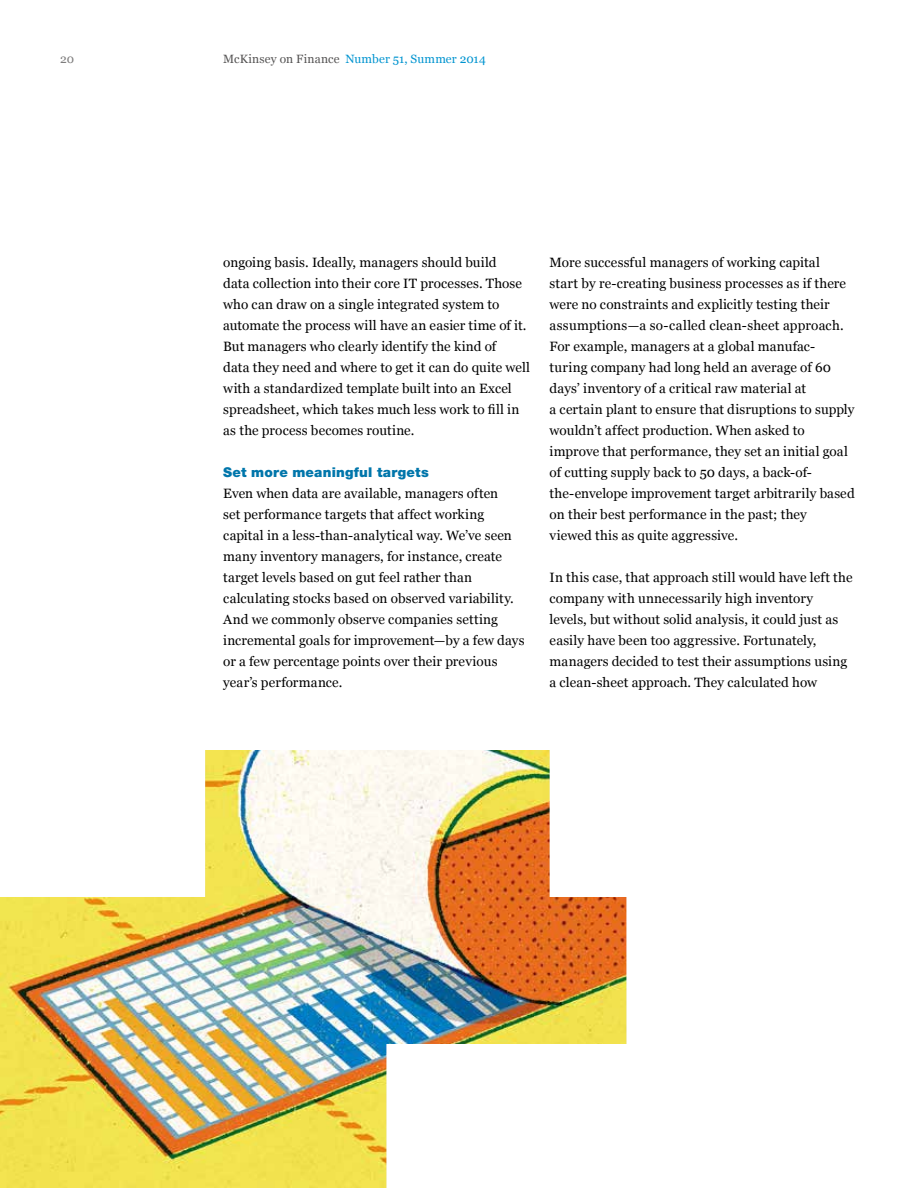
<style>
.page{position:relative;width:918px;height:1188px;background:#fff}
.page>*{position:absolute;margin:0;border:0;box-sizing:border-box;transform-origin:0 0}
.t1{font:13.5px/21px "Georgia";letter-spacing:.01em;color:#000}
.t2{font:900 13.5px "Helvetica Neue LT Std";letter-spacing:.015em;color:#0076ab}
.t3{font:12px "Georgia";letter-spacing:.01em;color:#0094d0}
.t4{font:12px "Georgia";color:#7d7c7c}
.s1{color:#555454}
</style>
<div class="page">
<img style="left:0;top:750px;width:626px;height:438px">
<p class="t4" style="left:60px;top:52px;width:16px">20</p>
<p class="t3" style="left:223px;top:52px;width:264px"><span class="s1">McKinsey on Finance</span> Number 51, Summer 2014</p>
<p class="t1" style="left:223px;top:252px;width:308px">ongoing basis. Ideally, managers should build<br>data collection into their core IT processes. Those who can draw on a single integrated system to automate the process will have an easier time of it.<br>But managers who clearly identify the kind of<br>data they need and where to get it can do quite well with a standardized template built into an Excel spreadsheet, which takes much less work to fill in as the process becomes routine.</p>
<p class="t2" style="left:223px;top:464px;width:207px">Set more meaningful targets</p>
<p class="t1" style="left:223px;top:483px;width:303px">Even when data are available, managers often<br>set performance targets that affect working capital in a less-than-analytical way. We’ve seen many inventory managers, for instance, create target levels based on gut feel rather than calculating stocks based on observed variability.<br>And we commonly observe companies setting incremental goals for improvement—by a few days or a few percentage points over their previous year’s performance.</p>
<p class="t1" style="left:550px;top:252px;width:307px">More successful managers of working capital<br>start by re-creating business processes as if there were no constraints and explicitly testing their assumptions—a so-called clean-sheet approach.<br>For example, managers at a global manufac&shy;turing company had long held an average of 60 days’ inventory of a critical raw material at<br>a certain plant to ensure that disruptions to supply wouldn’t affect production. When asked to improve that performance, they set an initial goal of cutting supply back to 50 days, a back-of&shy;the-envelope improvement target arbitrarily based on their best performance in the past; they<br>viewed this as quite aggressive.</p>
<p class="t1" style="left:550px;top:567px;width:304px">In this case, that approach still would have left the company with unnecessarily high inventory levels, but without solid analysis, it could just as easily have been too aggressive. Fortunately, managers decided to test their assumptions using a clean-sheet approach. They calculated how</p>
</div>
